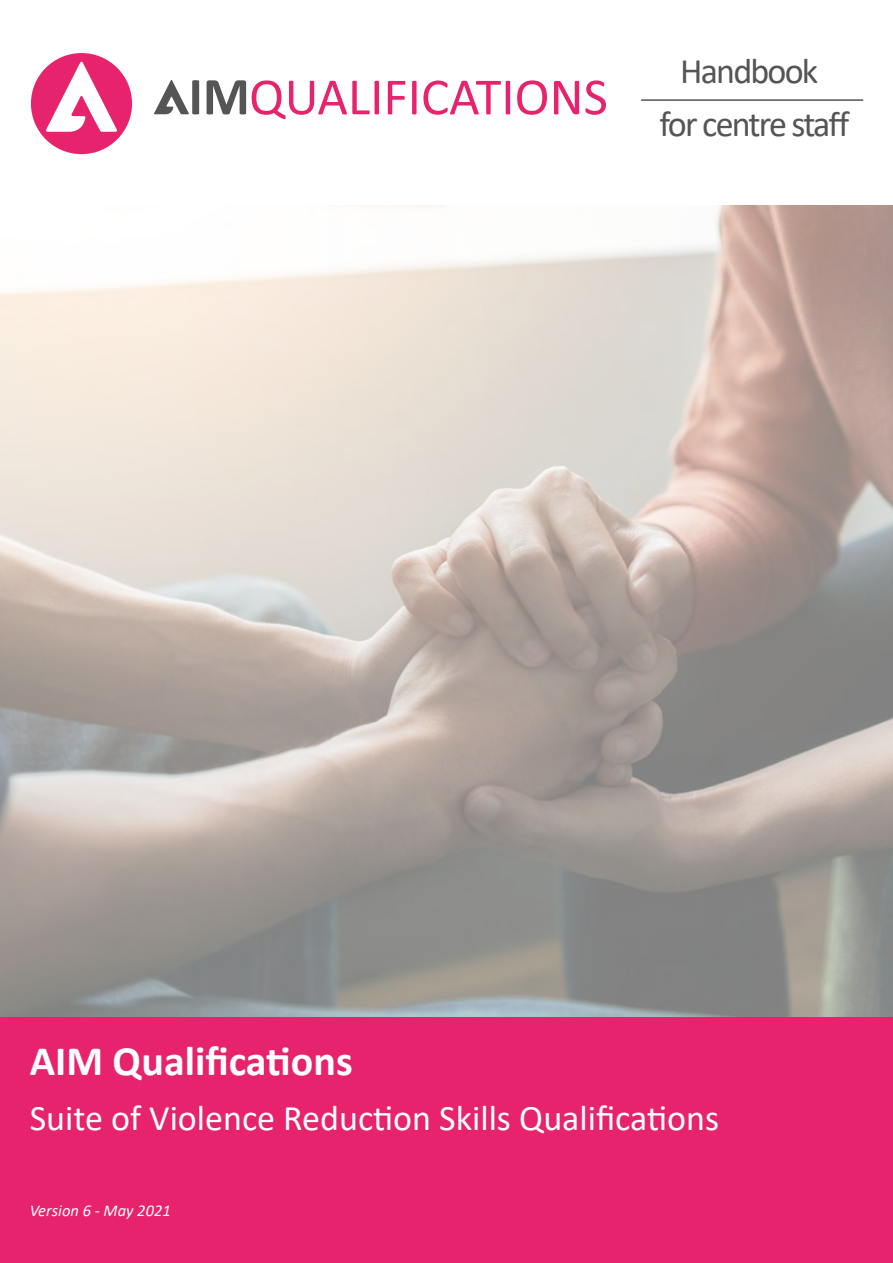
<style>
.page{position:relative;width:893px;height:1263px;background:#fff}
.page>*{position:absolute;margin:0;border:0;box-sizing:border-box;transform-origin:0 0}
.t1{font:700 42px "Calibri";color:#fff}
.t2{font:36px "Calibri";color:#fff}
.t3{font:36px/54px "Calibri";letter-spacing:-.05em;color:#565555;text-align:center}
.t4{font:italic 16.5px "Calibri";color:#fff}
</style>
<div class="page">
<div style="left:0;top:1017px;width:893px;height:246px;background:#e7236d"></div>
<hr style="left:641px;top:99px;width:222px;height:2px;background:#565555">
<svg style="left:207px;top:80px;width:39px;height:34px"></svg>
<svg style="left:252px;top:80px;width:127px;height:39px"></svg>
<svg style="left:388px;top:81px;width:17px;height:33px"></svg>
<svg style="left:412px;top:81px;width:4px;height:33px"></svg>
<svg style="left:423px;top:81px;width:87px;height:34px"></svg>
<svg style="left:517px;top:80px;width:30px;height:35px"></svg>
<svg style="left:554px;top:81px;width:25px;height:33px"></svg>
<svg style="left:585px;top:80px;width:21px;height:35px"></svg>
<svg style="left:154px;top:80px;width:45px;height:34px"></svg>
<div style="left:31px;top:53px;width:101px;height:101px;background:#e7236d;border-radius:50%"></div>
<svg style="left:46px;top:61px;width:71px;height:71px"></svg>
<p class="t3" style="left:659px;top:43px;width:192px">Handbook<br>for centre staff</p>
<p class="t1" style="left:30px;top:1031px;width:324px">AIM Qualifications</p>
<p class="t2" style="left:30px;top:1092px;width:691px">Suite of Violence Reduction Skills Qualifications</p>
<p class="t4" style="left:30px;top:1199px;width:142px">Version 6 - May 2021</p>
</div>
